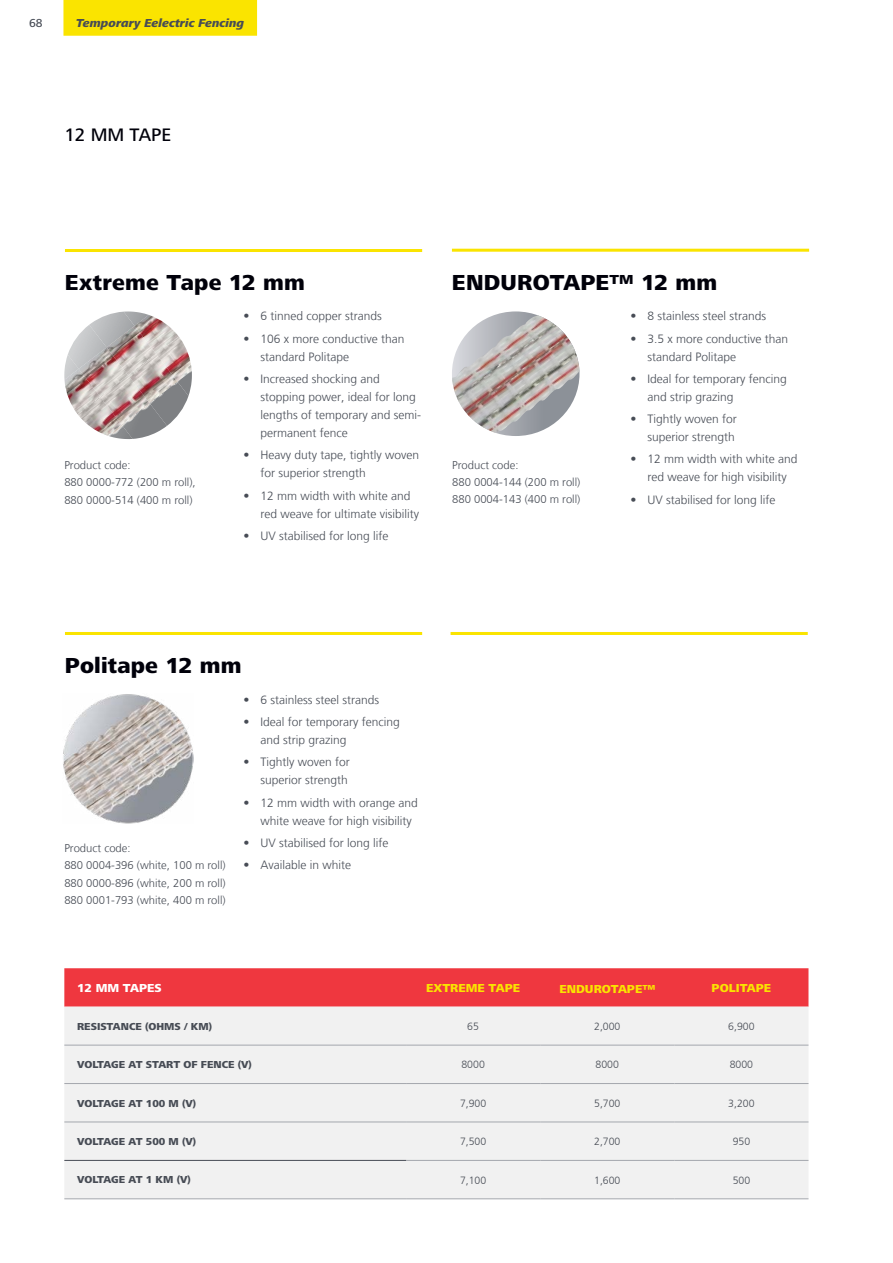
<style>
.page{position:relative;width:893px;height:1263px;background:#fff}
.page>*{position:absolute;margin:0;border:0;box-sizing:border-box;transform-origin:0 0}
.t1{font:800 22.5px "Frutiger Next Pro";letter-spacing:.01em;color:#00000a}
.t2{font:500 18.75px "Frutiger Next Pro";color:#00000a}
.t3{font:300 12px/18px "Frutiger LT";color:#474c55}
.t4{font:800 12px "Frutiger Next Pro";color:#fae400}
.t5{font:italic 800 12px "Frutiger Next Pro";color:#474c55}
.t6{font:800 12px "Frutiger Next Pro";color:#fff}
.t7{font:500 12px "Frutiger Next Pro";color:#474c55}
.t8{font:300 11.25px/17.2px "Frutiger LT";color:#474c55}
.t9{font:800 10.5px "Frutiger Next Pro";color:#474c55}
.t10{font:300 10.5px "Frutiger LT";color:#474c55}
.t11{font:800 10.5px "Frutiger Next Pro";letter-spacing:-.02em;color:#474c55}
</style>
<div class="page">
<hr style="left:65px;top:249px;width:357px;height:3px;background:#fae400">
<hr style="left:65px;top:632px;width:357px;height:3px;background:#fae400">
<hr style="left:452px;top:249px;width:357px;height:3px;background:#fae400">
<img style="left:124px;top:311px;width:25px;height:4px">
<img style="left:135px;top:315px;width:43px;height:21px">
<img style="left:156px;top:336px;width:36px;height:35px">
<img style="left:178px;top:371px;width:14px;height:25px">
<img style="left:89px;top:312px;width:46px;height:14px">
<img style="left:107px;top:326px;width:49px;height:28px">
<img style="left:128px;top:354px;width:50px;height:28px">
<img style="left:150px;top:382px;width:38px;height:44px">
<img style="left:68px;top:325px;width:39px;height:30px">
<img style="left:79px;top:347px;width:49px;height:28px">
<img style="left:100px;top:375px;width:50px;height:28px">
<img style="left:122px;top:403px;width:45px;height:36px">
<img style="left:64px;top:355px;width:15px;height:14px">
<img style="left:64px;top:369px;width:36px;height:45px">
<img style="left:78px;top:397px;width:44px;height:39px">
<img style="left:107px;top:425px;width:26px;height:14px">
<svg style="left:495px;top:311px;width:42px;height:125px"></svg>
<img style="left:452px;top:315px;width:127px;height:118px">
<div style="left:64px;top:968px;width:744px;height:39px;background:#ef373f"></div>
<div style="left:64px;top:1007px;width:744px;height:191px;background:#f1f1f1"></div>
<hr style="left:406px;top:1083px;width:134px;height:1px;background:#a4a7ad">
<hr style="left:540px;top:1083px;width:134px;height:1px;background:#a4a7ad">
<hr style="left:674px;top:1083px;width:134px;height:1px;background:#a4a7ad">
<hr style="left:406px;top:1045px;width:134px;height:1px;background:#a4a7ad">
<hr style="left:540px;top:1045px;width:134px;height:1px;background:#a4a7ad">
<hr style="left:674px;top:1045px;width:134px;height:1px;background:#a4a7ad">
<hr style="left:406px;top:1121px;width:134px;height:1px;background:#a4a7ad">
<hr style="left:540px;top:1121px;width:134px;height:1px;background:#a4a7ad">
<hr style="left:674px;top:1121px;width:134px;height:1px;background:#a4a7ad">
<hr style="left:406px;top:1160px;width:134px;height:1px;background:#a4a7ad">
<hr style="left:540px;top:1160px;width:134px;height:1px;background:#a4a7ad">
<hr style="left:674px;top:1160px;width:134px;height:1px;background:#a4a7ad">
<hr style="left:406px;top:1198px;width:134px;height:1px;background:#a4a7ad">
<hr style="left:540px;top:1198px;width:134px;height:1px;background:#a4a7ad">
<hr style="left:674px;top:1198px;width:134px;height:1px;background:#a4a7ad">
<hr style="left:64px;top:1121px;width:342px;height:1px;background:#a4a7ad">
<hr style="left:64px;top:1198px;width:342px;height:1px;background:#a4a7ad">
<hr style="left:64px;top:1083px;width:342px;height:1px;background:#a4a7ad">
<hr style="left:64px;top:1045px;width:342px;height:1px;background:#a4a7ad">
<hr style="left:64px;top:1160px;width:342px;height:1px;background:#474c55">
<hr style="left:451px;top:632px;width:357px;height:3px;background:#fae400">
<img style="left:63px;top:694px;width:130px;height:130px">
<div style="left:63px;top:0;width:194px;height:36px;background:#fae400"></div>
<p class="t7" style="left:29px;top:16px;width:15px">68</p>
<p class="t5" style="left:76px;top:16px;width:170px">Temporary Eelectric Fencing</p>
<h2 class="t2" style="left:64px;top:124px;width:108px">12 MM TAPE</h2>
<h1 class="t1" style="left:65px;top:270px;width:241px">Extreme Tape 12 mm</h1>
<h1 class="t1" style="left:452px;top:270px;width:267px">ENDUROTAPE™ 12 mm</h1>
<p class="t3" style="left:244px;top:307px;width:140px">• 6 tinned copper strands</p>
<p class="t3" style="left:261px;top:330px;width:146px;text-indent:-17px">• 106 x more conductive than standard Politape</p>
<p class="t3" style="left:261px;top:370px;width:162px;text-indent:-17px">• Increased shocking and stopping power, ideal for long lengths of temporary and semi&shy;permanent fence</p>
<p class="t3" style="left:261px;top:446px;width:160px;text-indent:-17px">• Heavy duty tape, tightly woven for superior strength</p>
<p class="t3" style="left:261px;top:486px;width:160px;text-indent:-17px">• 12 mm width with white and red weave for ultimate visibility</p>
<p class="t3" style="left:244px;top:527px;width:147px">• UV stabilised for long life</p>
<p class="t8" style="left:64px;top:457px;width:133px">Product code:<br>880 0000-772 (200 m roll),<br>880 0000-514 (400 m roll)</p>
<p class="t8" style="left:452px;top:456px;width:130px">Product code:<br>880 0004-144 (200 m roll)<br>880 0004-143 (400 m roll)</p>
<h1 class="t1" style="left:65px;top:653px;width:178px">Politape 12 mm</h1>
<p class="t8" style="left:64px;top:840px;width:163px">Product code:<br>880 0004-396 (white, 100 m roll)<br>880 0000-896 (white, 200 m roll)<br>880 0001-793 (white, 400 m roll)</p>
<p class="t3" style="left:244px;top:691px;width:137px">• 6 stainless steel strands</p>
<p class="t3" style="left:261px;top:713px;width:141px;text-indent:-17px">• Ideal for temporary fencing and strip grazing</p>
<p class="t3" style="left:244px;top:753px;width:108px;text-align:right">• Tightly woven for superior strength</p>
<p class="t3" style="left:261px;top:793px;width:159px;text-indent:-17px">• 12 mm width with orange and white weave for high visibility</p>
<p class="t3" style="left:244px;top:834px;width:147px">• UV stabilised for long life</p>
<p class="t3" style="left:244px;top:856px;width:109px">• Available in white</p>
<p class="t3" style="left:630px;top:307px;width:137px">• 8 stainless steel strands</p>
<p class="t3" style="left:647px;top:330px;width:142px;text-indent:-17px">• 3.5 x more conductive than standard Politape</p>
<p class="t3" style="left:647px;top:370px;width:141px;text-indent:-17px">• Ideal for temporary fencing and strip grazing</p>
<p class="t3" style="left:630px;top:410px;width:108px;text-align:right">• Tightly woven for superior strength</p>
<p class="t3" style="left:630px;top:450px;width:169px;text-align:center">• 12 mm width with white and red weave for high visibility</p>
<p class="t3" style="left:630px;top:491px;width:147px">• UV stabilised for long life</p>
<p class="t6" style="left:77px;top:981px;width:86px">12 MM TAPES</p>
<p class="t4" style="left:426px;top:981px;width:95px">EXTREME TAPE</p>
<p class="t4" style="left:559px;top:982px;width:97px">ENDUROTAPE™</p>
<p class="t4" style="left:712px;top:981px;width:61px">POLITAPE</p>
<p class="t9" style="left:77px;top:1020px;width:136px">RESISTANCE (OHMS / KM)</p>
<p class="t10" style="left:467px;top:1020px;width:13px">65</p>
<p class="t10" style="left:594px;top:1020px;width:28px">2,000</p>
<p class="t10" style="left:728px;top:1020px;width:28px">6,900</p>
<p class="t9" style="left:77px;top:1058px;width:176px">VOLTAGE AT START OF FENCE (V)</p>
<p class="t10" style="left:461px;top:1059px;width:25px">8000</p>
<p class="t10" style="left:596px;top:1059px;width:25px">8000</p>
<p class="t10" style="left:730px;top:1059px;width:25px">8000</p>
<p class="t9" style="left:77px;top:1097px;width:121px">VOLTAGE AT 100 M (V)</p>
<p class="t10" style="left:460px;top:1097px;width:28px">7,900</p>
<p class="t10" style="left:594px;top:1097px;width:28px">5,700</p>
<p class="t10" style="left:728px;top:1097px;width:28px">3,200</p>
<p class="t9" style="left:77px;top:1135px;width:121px">VOLTAGE AT 500 M (V)</p>
<p class="t10" style="left:460px;top:1135px;width:28px">7,500</p>
<p class="t10" style="left:594px;top:1135px;width:28px">2,700</p>
<p class="t10" style="left:733px;top:1135px;width:19px">950</p>
<p class="t11" style="left:77px;top:1174px;width:115px">VOLTAGE AT 1 KM (V)</p>
<p class="t10" style="left:460px;top:1174px;width:28px">7,100</p>
<p class="t10" style="left:594px;top:1174px;width:28px">1,600</p>
<p class="t10" style="left:733px;top:1174px;width:19px">500</p>
</div>
